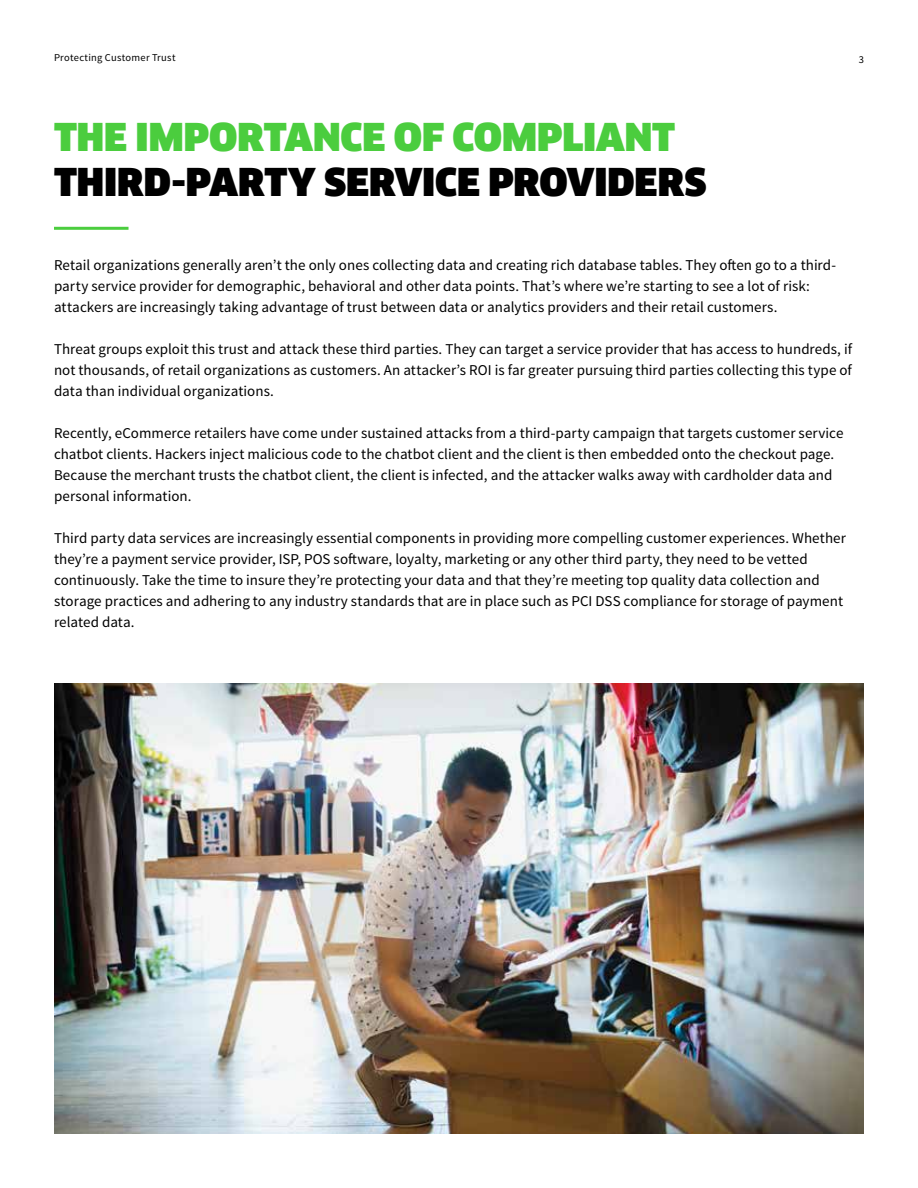
<style>
.page{position:relative;width:918px;height:1188px;background:#fff}
.page>*{position:absolute;margin:0;border:0;box-sizing:border-box;transform-origin:0 0}
.t1{font:900 37.5px "Clan Offc Pro";color:#000}
.t2{font:900 37.5px "Clan Offc Pro";color:#4bcd3e}
.t3{font:15px/21px "Source Sans Pro";letter-spacing:.005em;color:#000}
.t4{font:10.5px "Source Sans Pro";letter-spacing:.025em;color:#000}
</style>
<div class="page">
<hr style="left:54px;top:227px;width:75px;height:3px;background:#4bcd3e">
<img style="left:54px;top:684px;width:810px;height:450px">
<p class="t4" style="left:54px;top:51px;width:123px">Protecting Customer Trust</p>
<p class="t4" style="left:859px;top:53px;width:7px">3</p>
<h1 class="t2" style="left:54px;top:116px;width:623px">THE IMPORTANCE OF COMPLIANT</h1>
<h1 class="t1" style="left:54px;top:161px;width:654px">THIRD-PARTY SERVICE PROVIDERS</h1>
<p class="t3" style="left:54px;top:255px;width:784px">Retail organizations generally aren’t the only ones collecting data and creating rich database tables. They often go to a third&shy;party service provider for demographic, behavioral and other data points. That’s where we’re starting to see a lot of risk: attackers are increasingly taking advantage of trust between data or analytics providers and their retail customers.</p>
<p class="t3" style="left:54px;top:339px;width:800px;text-align:justify">Threat groups exploit this trust and attack these third parties. They can target a service provider that has access to hundreds, if not thousands, of retail organizations as customers. An attacker’s ROI is far greater pursuing third parties collecting this type of data than individual organizations.</p>
<p class="t3" style="left:54px;top:423px;width:791px">Recently, eCommerce retailers have come under sustained attacks from a third-party campaign that targets customer service chatbot clients. Hackers inject malicious code to the chatbot client and the client is then embedded onto the checkout page.<br>Because the merchant trusts the chatbot client, the client is infected, and the attacker walks away with cardholder data and personal information.</p>
<p class="t3" style="left:54px;top:528px;width:794px">Third party data services are increasingly essential components in providing more compelling customer experiences. Whether they’re a payment service provider, ISP, POS software, loyalty, marketing or any other third party, they need to be vetted continuously. Take the time to insure they’re protecting your data and that they’re meeting top quality data collection and storage practices and adhering to any industry standards that are in place such as PCI DSS compliance for storage of payment related data.</p>
</div>
